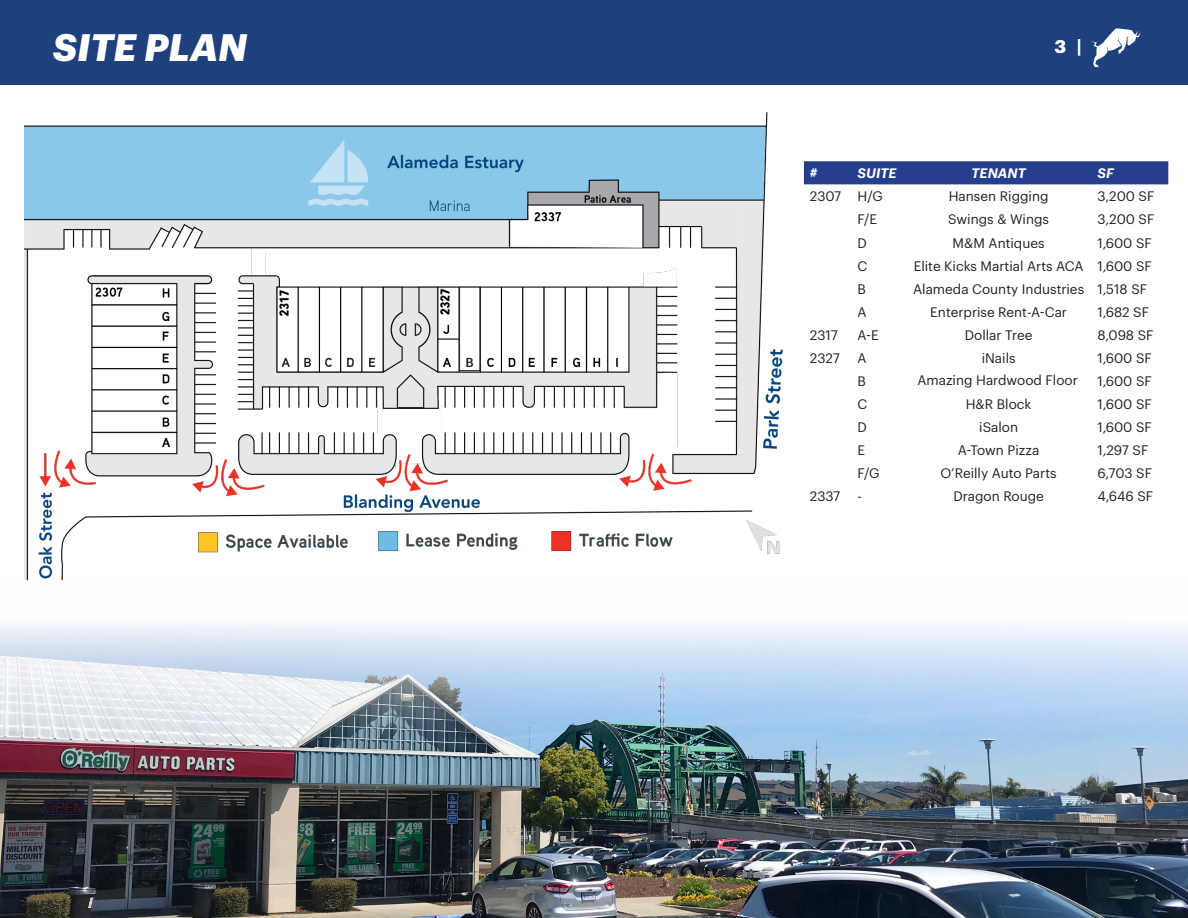
<style>
.page{position:relative;width:1188px;height:918px;background:#fff}
.page>*{position:absolute;margin:0;border:0;box-sizing:border-box;transform-origin:0 0}
.t1{font:italic 700 37.5px "Graphik";color:#fff}
.t2{font:700 18px "Graphik";color:#fff}
.t3{font:13.5px "Graphik";color:#231f20}
.t4{font:italic 600 13.5px "Graphik";color:#fff}
.t5{font:500 12.75px "Graphik";color:#231f20}
</style>
<div class="page">
<img style="left:0;top:624px;width:1188px;height:294px">
<img style="left:17px;top:84px;width:771px;height:497px">
<svg style="left:770px;top:143px;width:18px;height:197px"></svg>
<div style="left:804px;top:161px;width:364px;height:23px;background:#253f8e"></div>
<div style="left:460px;top:287px;width:20px;height:84px;background:#fff"></div>
<div style="left:459px;top:287px;width:21px;height:84px;border:1px solid #231f20"></div>
<div style="left:0;top:0;width:1188px;height:84px;background:#1e407d"></div>
<svg style="left:1091px;top:28px;width:49px;height:39px"></svg>
<p class="t1" style="left:53px;top:19px;width:196px">SITE PLAN</p>
<h2 class="t2" style="left:1054px;top:33px;width:29px">3 |</h2>
<p class="t5" style="left:465px;top:352px;width:10px">B</p>
<p class="t4" style="left:810px;top:163px;width:9px">#</p>
<p class="t4" style="left:858px;top:163px;width:40px">SUITE</p>
<p class="t4" style="left:972px;top:163px;width:56px">TENANT</p>
<p class="t4" style="left:1098px;top:163px;width:18px">SF</p>
<p class="t3" style="left:810px;top:186px;width:33px">2307</p>
<p class="t3" style="left:858px;top:186px;width:27px">H/G</p>
<p class="t3" style="left:949px;top:186px;width:101px">Hansen Rigging</p>
<p class="t3" style="left:1098px;top:186px;width:58px">3,200 SF</p>
<p class="t3" style="left:858px;top:209px;width:21px">F/E</p>
<p class="t3" style="left:948px;top:209px;width:102px">Swings &amp; Wings</p>
<p class="t3" style="left:1098px;top:209px;width:58px">3,200 SF</p>
<p class="t3" style="left:858px;top:232px;width:11px">D</p>
<p class="t3" style="left:953px;top:232px;width:94px">M&amp;M Antiques</p>
<p class="t3" style="left:1098px;top:232px;width:56px">1,600 SF</p>
<p class="t3" style="left:858px;top:256px;width:11px">C</p>
<p class="t3" style="left:914px;top:256px;width:171px">Elite Kicks Martial Arts ACA</p>
<p class="t3" style="left:1098px;top:256px;width:56px">1,600 SF</p>
<p class="t3" style="left:858px;top:279px;width:10px">B</p>
<p class="t3" style="left:913px;top:279px;width:173px">Alameda County Industries</p>
<p class="t3" style="left:1098px;top:279px;width:51px">1,518 SF</p>
<p class="t3" style="left:858px;top:302px;width:11px">A</p>
<p class="t3" style="left:930px;top:302px;width:138px">Enterprise Rent-A-Car</p>
<p class="t3" style="left:1098px;top:302px;width:53px">1,682 SF</p>
<p class="t3" style="left:810px;top:325px;width:30px">2317</p>
<p class="t3" style="left:858px;top:325px;width:23px">A-E</p>
<p class="t3" style="left:965px;top:325px;width:69px">Dollar Tree</p>
<p class="t3" style="left:1098px;top:325px;width:57px">8,098 SF</p>
<p class="t3" style="left:810px;top:348px;width:32px">2327</p>
<p class="t3" style="left:858px;top:348px;width:11px">A</p>
<p class="t3" style="left:982px;top:348px;width:35px">iNails</p>
<p class="t3" style="left:1098px;top:348px;width:56px">1,600 SF</p>
<p class="t3" style="left:858px;top:371px;width:10px">B</p>
<p class="t3" style="left:970px;top:371px;width:58px">Av ilable</p>
<p class="t3" style="left:1098px;top:371px;width:56px">1,600 SF</p>
<p class="t3" style="left:858px;top:394px;width:11px">C</p>
<p class="t3" style="left:966px;top:394px;width:67px">H&amp;R Block</p>
<p class="t3" style="left:1098px;top:394px;width:56px">1,600 SF</p>
<p class="t3" style="left:858px;top:417px;width:11px">D</p>
<p class="t3" style="left:979px;top:417px;width:40px">iSalon</p>
<p class="t3" style="left:1098px;top:417px;width:56px">1,600 SF</p>
<p class="t3" style="left:858px;top:440px;width:9px">E</p>
<p class="t3" style="left:958px;top:440px;width:83px">A-Town Pizza</p>
<p class="t3" style="left:1098px;top:440px;width:52px">1,297 SF</p>
<p class="t3" style="left:858px;top:463px;width:23px">F/G</p>
<p class="t3" style="left:941px;top:463px;width:118px">O’Reilly Auto Parts</p>
<p class="t3" style="left:1098px;top:463px;width:56px">6,703 SF</p>
<p class="t3" style="left:810px;top:486px;width:32px">2337</p>
<p class="t3" style="left:858px;top:486px;width:6px">-</p>
<p class="t3" style="left:953px;top:486px;width:92px">Dragon Rouge</p>
<p class="t3" style="left:1098px;top:486px;width:57px">4,646 SF</p>
<p class="t3" style="left:917px;top:370px;width:162px">Amazing Hardwood Floor</p>
</div>
